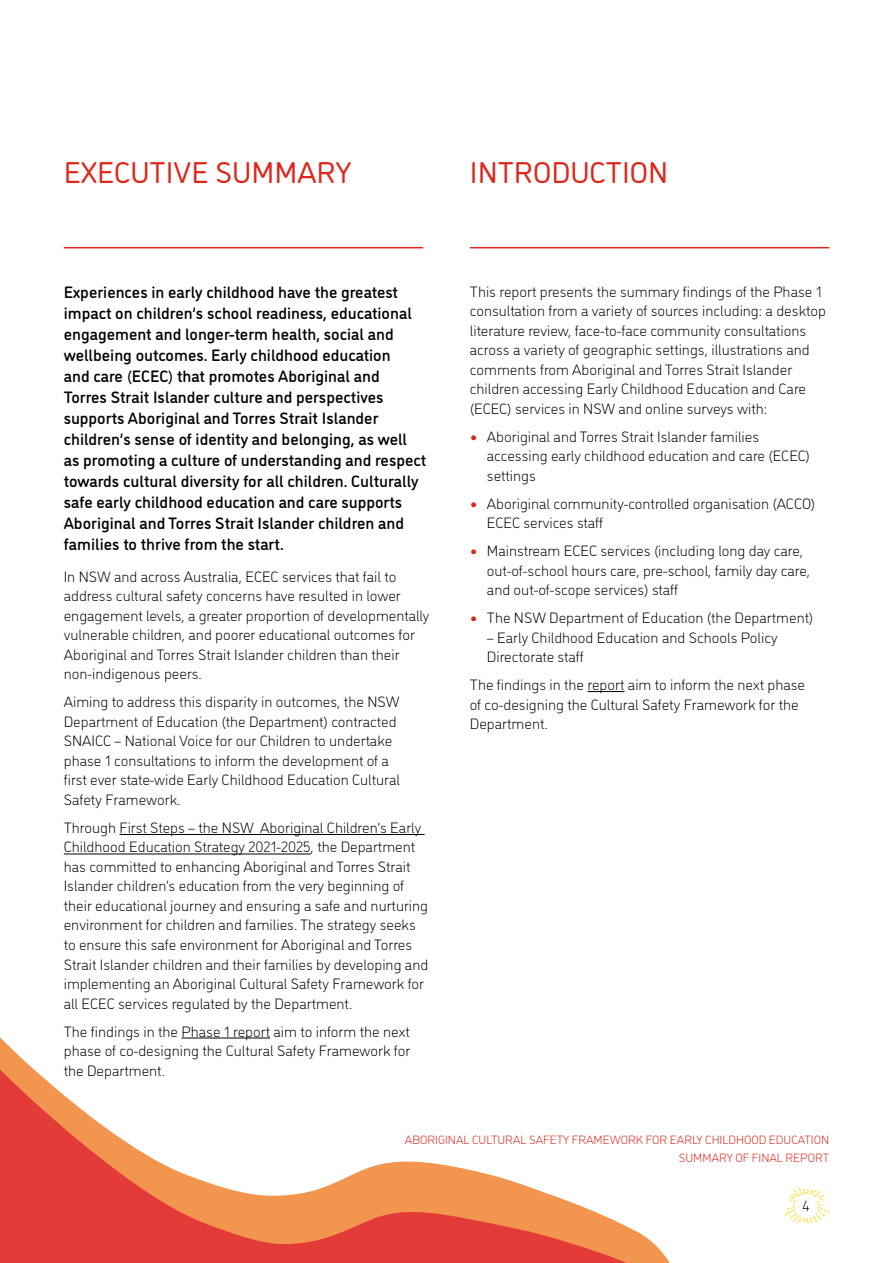
<style>
.page{position:relative;width:893px;height:1263px;background:#fff}
.page>*{position:absolute;margin:0;border:0;box-sizing:border-box;transform-origin:0 0}
.t1{font:30px "DI Nosaur";color:#de261c}
.Body_intro{font:500 16.5px/21px "DI Nosaur";color:#000}
.Body{font:300 15px/19.5px "DI Nosaur";color:#000}
.bullets{font:300 15px/19.5px "DI Nosaur";color:#000}
.t2{font:300 12px/17.5px "DI Nosaur";color:#de261c;text-align:right}
.s1{font-weight:900;color:#de261c}
</style>
<div class="page">
<svg style="left:0;top:1037px;width:670px;height:226px"></svg>
<svg style="left:784px;top:1188px;width:45px;height:35px"></svg>
<hr style="left:64px;top:247px;width:359px;height:1px;background:#de261c">
<hr style="left:470px;top:247px;width:359px;height:1px;background:#de261c">
<hr style="left:120px;top:834px;width:305px;height:1px;background:#000">
<hr style="left:64px;top:853px;width:247px;height:1px;background:#000">
<hr style="left:181px;top:1038px;width:89px;height:1px;background:#000">
<hr style="left:588px;top:691px;width:36px;height:1px;background:#000">
<h1 class="t1" style="left:64px;top:151px;width:289px">EXECUTIVE SUMMARY</h1>
<h1 class="t1" style="left:470px;top:151px;width:200px">INTRODUCTION</h1>
<p class="Body_intro" style="left:64px;top:280px;width:364px">Experiences in early childhood have the greatest impact on children’s school readiness, educational engagement and longer-term health, social and wellbeing outcomes. Early childhood education<br>and care (ECEC) that promotes Aboriginal and Torres Strait Islander culture and perspectives supports Aboriginal and Torres Strait Islander children’s sense of identity and belonging, as well as promoting a culture of understanding and respect towards cultural diversity for all children. Culturally safe early childhood education and care supports Aboriginal and Torres Strait Islander children and families to thrive from the start.</p>
<p class="Body" style="left:64px;top:566px;width:367px">In NSW and across Australia, ECEC services that fail to address cultural safety concerns have resulted in lower engagement levels, a greater proportion of developmentally vulnerable children, and poorer educational outcomes for Aboriginal and Torres Strait Islander children than their non-indigenous peers.</p>
<p class="Body" style="left:64px;top:691px;width:338px">Aiming to address this disparity in outcomes, the NSW Department of Education (the Department) contracted SNAICC – National Voice for our Children to undertake phase 1 consultations to inform the development of a first ever state-wide Early Childhood Education Cultural Safety Framework.</p>
<p class="Body" style="left:64px;top:817px;width:366px">Through First Steps – the NSW Aboriginal Children’s Early Childhood Education Strategy 2021-2025, the Department has committed to enhancing Aboriginal and Torres Strait Islander children’s education from the very beginning of their educational journey and ensuring a safe and nurturing environment for children and families. The strategy seeks to ensure this safe environment for Aboriginal and Torres Strait Islander children and their families by developing and implementing an Aboriginal Cultural Safety Framework for all ECEC services regulated by the Department.</p>
<p class="Body" style="left:64px;top:1020px;width:348px;text-align:justify">The findings in the Phase 1 report aim to inform the next phase of co-designing the Cultural Safety Framework for the Department.</p>
<p class="Body" style="left:470px;top:281px;width:358px">This report presents the summary findings of the Phase 1 consultation from a variety of sources including: a desktop literature review, face-to-face community consultations across a variety of geographic settings, illustrations and comments from Aboriginal and Torres Strait Islander children accessing Early Childhood Education and Care (ECEC) services in NSW and online surveys with:</p>
<p class="bullets" style="left:487px;top:426px;width:325px;text-indent:-17px"><span class="s1">•</span> Aboriginal and Torres Strait Islander families accessing early childhood education and care (ECEC) settings</p>
<p class="bullets" style="left:487px;top:493px;width:330px;text-indent:-17px"><span class="s1">•</span> Aboriginal community-controlled organisation (ACCO)<br>ECEC services staff</p>
<p class="bullets" style="left:487px;top:540px;width:325px;text-indent:-17px"><span class="s1">•</span> Mainstream ECEC services (including long day care, out-of-school hours care, pre-school, family day care, and out-of-scope services) staff</p>
<p class="bullets" style="left:470px;top:607px;width:345px"><span class="s1">•</span> The NSW Department of Education (the Department)</p>
<p class="bullets" style="left:487px;top:627px;width:292px">– Early Childhood Education and Schools Policy<br>Directorate staff</p>
<p class="Body" style="left:470px;top:674px;width:337px">The findings in the report aim to inform the next phase of co-designing the Cultural Safety Framework for the<br>Department.</p>
<p class="t2" style="left:405px;top:1130px;width:426px">ABORIGINAL CULTURAL SAFETY FRAMEWORK FOR EARLY CHILDHOOD EDUCATION<br>SUMMARY OF FINAL REPORT</p>
<p class="Body" style="left:803px;top:1195px;width:8px">4</p>
</div>
